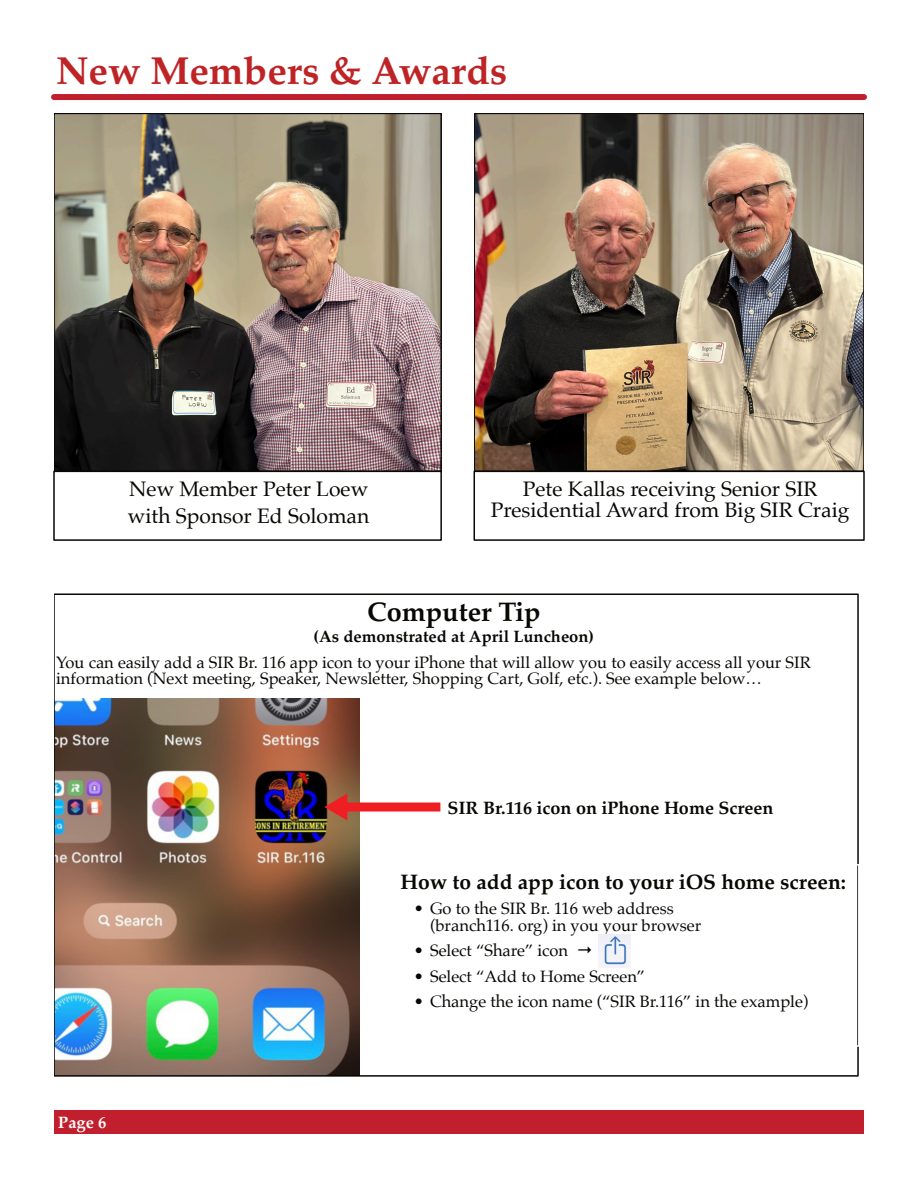
<style>
.page{position:relative;width:918px;height:1188px;background:#fff}
.page>*{position:absolute;margin:0;border:0;box-sizing:border-box;transform-origin:0 0}
.t1{font:700 39px "Palatino";color:#bf2325}
.t2{font:700 27px "Palatino";color:#080704}
.t3{font:21px/27px "Palatino";color:#080704}
.t4{font:700 21px "Palatino";color:#080704}
.t5{font:700 18px "Palatino";color:#080704}
.t6{font:16.5px/16.5px "Palatino";color:#080704}
.t7{font:700 16.5px "Palatino";color:#080704}
.t8{font:700 16.5px "Palatino";color:#fff}
.s1{font-family:"Lucida Grande"}
</style>
<div class="page">
<img style="left:57px;top:698px;width:303px;height:376px">
<div style="left:54px;top:1110px;width:810px;height:24px;background:#c11f2d"></div>
<div style="left:54px;top:94px;width:810px;height:6px;background:#c11f2d"></div>
<img style="left:57px;top:116px;width:381px;height:352px">
<div style="left:54px;top:113px;width:387px;height:358px;border:2px solid #080704"></div>
<div style="left:53px;top:471px;width:389px;height:70px;border:2px solid #080704"></div>
<img style="left:477px;top:116px;width:384px;height:352px">
<div style="left:474px;top:113px;width:390px;height:358px;border:2px solid #110a08"></div>
<div style="left:474px;top:471px;width:391px;height:70px;border:2px solid #080704"></div>
<svg style="left:324px;top:794px;width:116px;height:27px"></svg>
<img style="left:598px;top:934px;width:33px;height:33px">
<h1 class="t1" style="left:56px;top:52px;width:453px">New Members &amp; Awards</h1>
<p class="t3" style="left:128px;top:476px;width:243px">New Member Peter Loew with Sponsor Ed Soloman</p>
<p class="t3" style="left:491px;top:479px;width:360px;line-height:21px;text-align:center">Pete Kallas receiving Senior SIR<br>Presidential Award from Big SIR Craig</p>
<h2 class="t2" style="left:367px;top:599px;width:175px">Computer Tip</h2>
<p class="t7" style="left:314px;top:629px;width:282px">(As demonstrated at April Luncheon)</p>
<p class="t6" style="left:56px;top:655px;width:756px">You can easily add a SIR Br. 116 app icon to your iPhone that will allow you to easily access all your SIR information (Next meeting, Speaker, Newsletter, Shopping Cart, Golf, etc.). See example below…</p>
<p class="t5" style="left:448px;top:799px;width:327px">SIR Br.116 icon on iPhone Home Screen</p>
<p class="t8" style="left:58px;top:1114px;width:50px">Page 6</p>
<p class="t4" style="left:401px;top:872px;width:447px">How to add app icon to your iOS home screen:</p>
<p class="t6" style="left:430px;top:902px;width:273px;text-indent:-16px">• Go to the SIR Br. 116 web address (branch116. org) in you your browser</p>
<p class="t6" style="left:414px;top:944px;width:181px">• Select “Share” icon <span class="s1">→</span></p>
<p class="t6" style="left:414px;top:969px;width:233px">• Select “Add to Home Screen”</p>
<p class="t6" style="left:414px;top:995px;width:396px">• Change the icon name (“SIR Br.116” in the example)</p>
</div>
